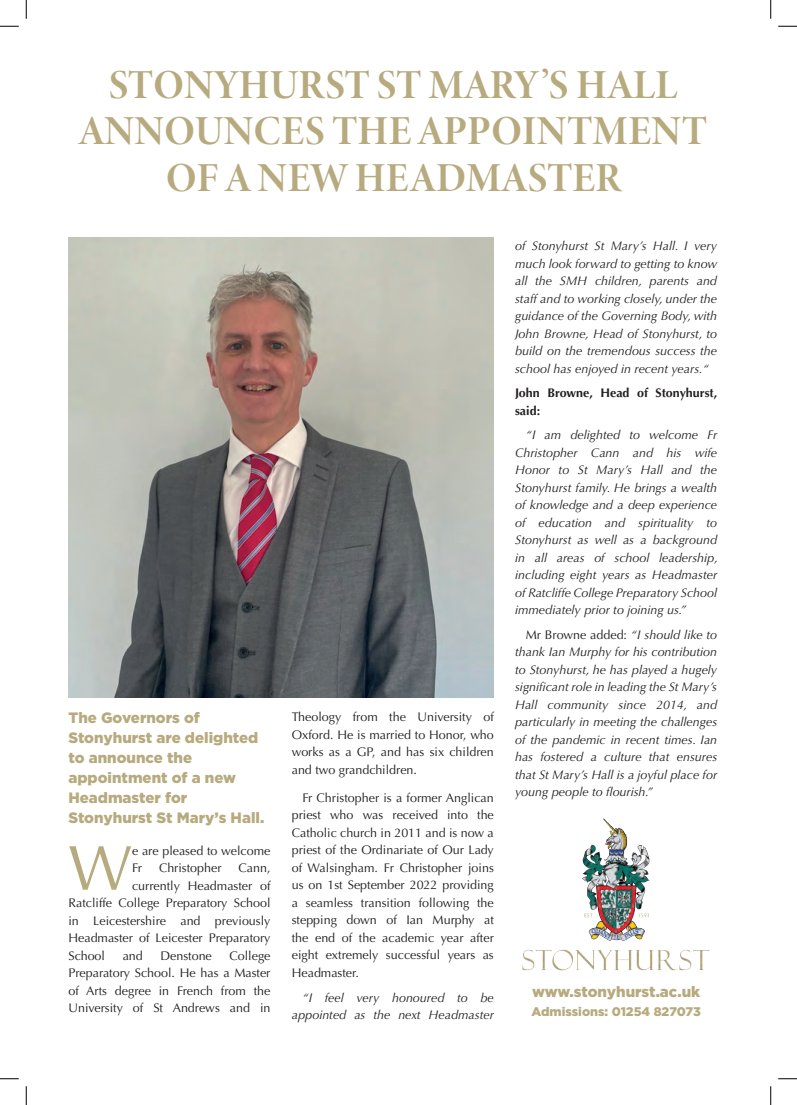
<style>
.page{position:relative;width:797px;height:1105px;background:#fff}
.page>*{position:absolute;margin:0;border:0;box-sizing:border-box;transform-origin:0 0}
.t1{font:63.62px "Optima LT Std";color:#b7aa7e}
.t2{font:41.25px/46.2px "Minion Variable Concept";letter-spacing:.01em;color:#b7aa7e;text-align:center}
.t3{font:900 15px/20px "Gotham";color:#b7aa7e}
.t4{font:italic 12.5px/17.5px "Optima LT Std";color:#231f20;text-align:justify}
.t5{font:12.5px/17.5px "Optima LT Std";color:#231f20;text-align:justify}
.t6{font:700 12.5px/17.5px "Optima LT Std";color:#231f20}
.t7{font:900 12.5px "Gotham";color:#b7aa7e}
.s1{font-style:normal}
</style>
<div class="page">
<img style="left:522px;top:818px;width:188px;height:153px">
<img style="left:68px;top:237px;width:426px;height:461px">
<svg style="left:0;top:25px;width:19px;height:2px"></svg>
<svg style="left:778px;top:25px;width:19px;height:2px"></svg>
<svg style="left:0;top:1078px;width:19px;height:1px"></svg>
<svg style="left:778px;top:1078px;width:19px;height:1px"></svg>
<svg style="left:25px;top:0;width:2px;height:19px"></svg>
<svg style="left:25px;top:1086px;width:2px;height:19px"></svg>
<svg style="left:770px;top:0;width:1px;height:19px"></svg>
<svg style="left:770px;top:1086px;width:1px;height:19px"></svg>
<h2 class="t2" style="left:80px;top:61px;width:629px">STONYHURST ST MARY’S HALL<br>ANNOUNCES THE APPOINTMENT<br>OF A NEW HEADMASTER</h2>
<p class="t3" style="left:68px;top:707px;width:197px">The Governors of<br>Stonyhurst are delighted to announce the appointment of a new<br>Headmaster for<br>Stonyhurst St Mary’s Hall.</p>
<h1 class="t1" style="left:68px;top:831px;width:65px">W</h1>
<p class="t5" style="left:132px;top:842px;width:140px">e are pleased to welcome<br>Fr</p>
<p class="t5" style="left:159px;top:859px;width:64px">Christopher</p>
<p class="t5" style="left:238px;top:859px;width:33px">Cann,</p>
<p class="t5" style="left:132px;top:877px;width:140px">currently Headmaster of</p>
<p class="t5" style="left:68px;top:894px;width:203px">Ratcliffe College Preparatory School</p>
<p class="t5" style="left:68px;top:912px;width:203px">in Leicestershire and previously</p>
<p class="t5" style="left:68px;top:929px;width:203px">Headmaster of Leicester Preparatory</p>
<p class="t5" style="left:68px;top:947px;width:38px">School</p>
<p class="t5" style="left:123px;top:947px;width:22px">and</p>
<p class="t5" style="left:160px;top:947px;width:53px">Denstone</p>
<p class="t5" style="left:68px;top:947px;width:203px;text-indent:161px">College Preparatory School. He has a Master of Arts degree in French from the University of St Andrews and in</p>
<p class="t5" style="left:292px;top:708px;width:203px">Theology from the University of Oxford. He is married to Honor, who works as a GP, and has six children and two grandchildren.</p>
<p class="t5" style="left:292px;top:789px;width:203px;text-indent:11px">Fr Christopher is a former Anglican priest who was received into the Catholic church in 2011 and is now a priest of the Ordinariate of Our Lady of Walsingham. Fr Christopher joins us on 1st September 2022 providing a seamless transition following the stepping down of Ian Murphy at the end of the academic year after eight extremely successful years as Headmaster.</p>
<p class="t4" style="left:292px;top:989px;width:203px;text-align:right">“I feel very honoured to be appointed as the next Headmaster</p>
<p class="t4" style="left:515px;top:237px;width:203px">of Stonyhurst St Mary’s Hall. I very much look forward to getting to know all the SMH children, parents and staff and to working closely, under the guidance of the Governing Body, with John Browne, Head of Stonyhurst, to build on the tremendous success the school has enjoyed in recent years.“</p>
<p class="t6" style="left:515px;top:384px;width:203px">John Browne, Head of Stonyhurst, said:</p>
<p class="t4" style="left:515px;top:426px;width:204px;text-indent:11px">“I am delighted to welcome Fr Christopher Cann and his wife Honor to St Mary’s Hall and the Stonyhurst family. He brings a wealth of knowledge and a deep experience of education and spirituality to Stonyhurst as well as a background in all areas of school leadership, including eight years as Headmaster of Ratcliffe College Preparatory School immediately prior to joining us.”</p>
<p class="t4" style="left:515px;top:626px;width:203px;text-indent:11px"><span class="s1">Mr Browne added:</span> “I should like to thank Ian Murphy for his contribution to Stonyhurst, he has played a hugely significant role in leading the St Mary’s Hall community since 2014, and particularly in meeting the challenges of the pandemic in recent times. Ian has fostered a culture that ensures that St Mary’s Hall is a joyful place for young people to flourish.”</p>
<p class="t3" style="left:532px;top:981px;width:170px">www.stonyhurst.ac.uk</p>
<p class="t7" style="left:531px;top:1004px;width:171px">Admissions: 01254 827073</p>
</div>
